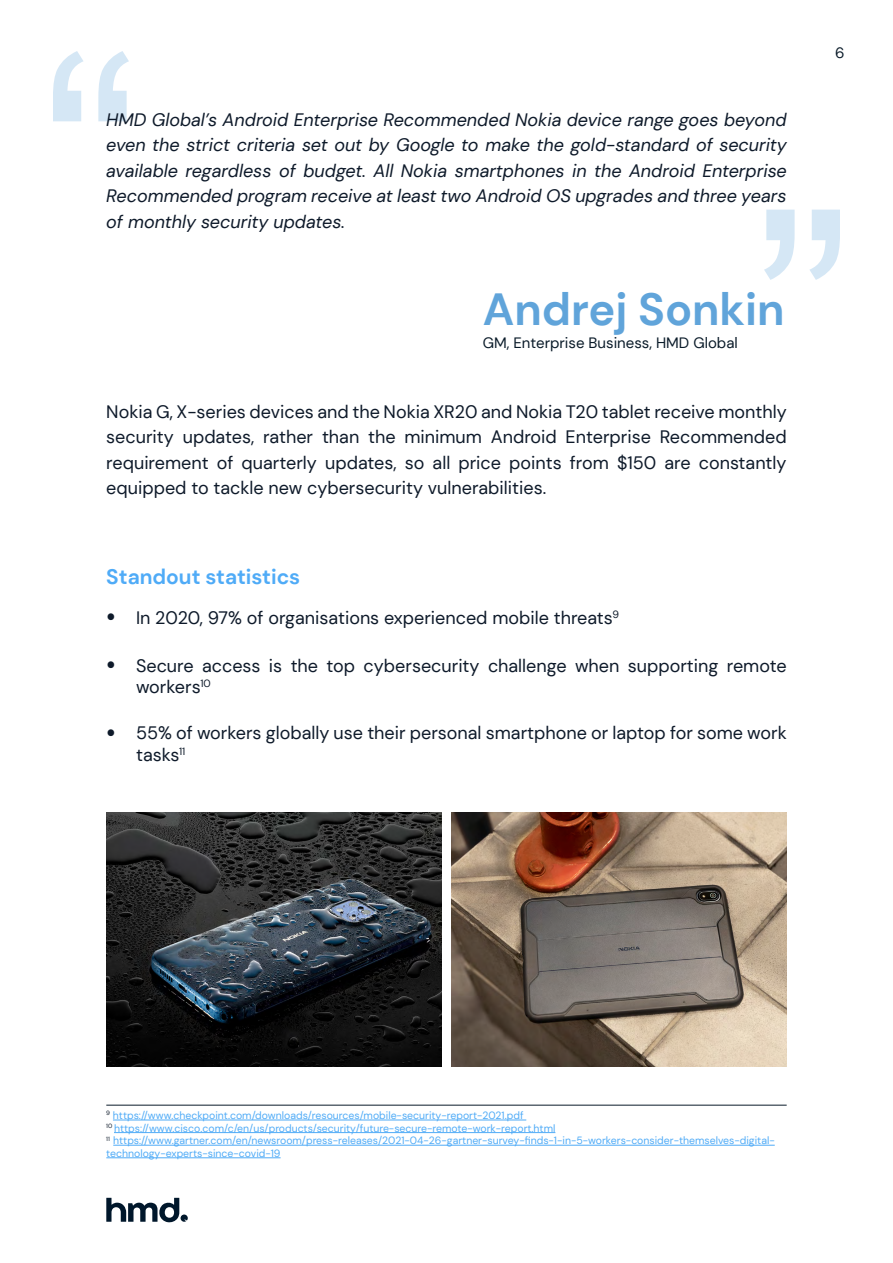
<style>
.page{position:relative;width:893px;height:1263px;background:#fff}
.page>*{position:absolute;margin:0;border:0;box-sizing:border-box;transform-origin:0 0}
.t1{font:300px "Arial";color:#60a4da}
.t2{font:700 45px "DM Sans";color:#60a4da}
.t3{font:27px/47.7px "DM Sans";color:#0e1a2a}
.t4{font:700 21px "DM Sans";color:#4fabf7}
.t5{font:18px/25.5px "DM Sans";color:#0e1a2a}
.t6{font:italic 18px/25.5px "DM Sans";color:#0e1a2a;text-align:justify}
.t7{font:15px "DM Sans";color:#0a1b29}
.t8{font:10.5px/12.6px "DM Sans";color:#4fabf7}
</style>
<div class="page">
<hr style="left:113px;top:1120px;width:413px;height:1px;background:#4fabf7">
<hr style="left:114px;top:1132px;width:441px;height:1px;background:#4fabf7">
<hr style="left:113px;top:1145px;width:662px;height:1px;background:#4fabf7">
<hr style="left:106px;top:1157px;width:175px;height:1px;background:#4fabf7">
<hr style="left:106px;top:1105px;width:681px;height:1px;background:#0a1b29">
<img style="left:452px;top:812px;width:335px;height:254px">
<img style="left:106px;top:812px;width:335px;height:254px">
<svg style="left:106px;top:1198px;width:82px;height:24px"></svg>
<p class="t7" style="left:835px;top:44px;width:11px">6</p>
<h1 class="t1" style="left:41px;top:-43px;width:101px">“</h1>
<p class="t6" style="left:106px;top:106px;width:682px">HMD Global’s Android Enterprise Recommended Nokia device range goes beyond even the strict criteria set out by Google to make the gold-standard of security available regardless of budget. All Nokia smartphones in the Android Enterprise Recommended program receive at least two Android OS upgrades and three years of monthly security updates.</p>
<h1 class="t1" style="left:852px;top:373px;width:101px;rotate:-180deg">“</h1>
<h2 class="t2" style="left:483px;top:281px;width:303px">Andrej Sonkin</h2>
<p class="t7" style="left:483px;top:333px;width:256px">GM, Enterprise Business, HMD Global</p>
<p class="t5" style="left:106px;top:398px;width:682px;text-align:justify">Nokia G, X-series devices and the Nokia XR20 and Nokia T20 tablet receive monthly security updates, rather than the minimum Android Enterprise Recommended requirement of quarterly updates, so all price points from $150 are constantly equipped to tackle new cybersecurity vulnerabilities.</p>
<p class="t4" style="left:106px;top:563px;width:195px">Standout statistics</p>
<h3 class="t3" style="left:106px;top:593px;width:11px">• •</h3>
<h3 class="t3" style="left:106px;top:708px;width:11px">•</h3>
<p class="t5" style="left:136px;top:605px;width:485px">In 2020, 97% of organisations experienced mobile threats<sup>9</sup></p>
<p class="t5" style="left:136px;top:654px;width:652px;line-height:21.6px">Secure access is the top cybersecurity challenge when supporting remote workers<sup>10</sup></p>
<p class="t5" style="left:136px;top:722px;width:652px;line-height:21.6px">55% of workers globally use their personal smartphone or laptop for some work tasks<sup>11</sup></p>
<p class="t8" style="left:106px;top:1109px;width:670px"><sup>9</sup> https://www.checkpoint.com/downloads/resources/mobile-security-report-2021.pdf<br><sup>10</sup> https://www.cisco.com/c/en/us/products/security/future-secure-remote-work-report.html<br><sup>11</sup> https://www.gartner.com/en/newsroom/press-releases/2021-04-26-gartner-survey-finds-1-in-5-workers-consider-themselves-digital&shy;technology-experts-since-covid-19</p>
</div>
